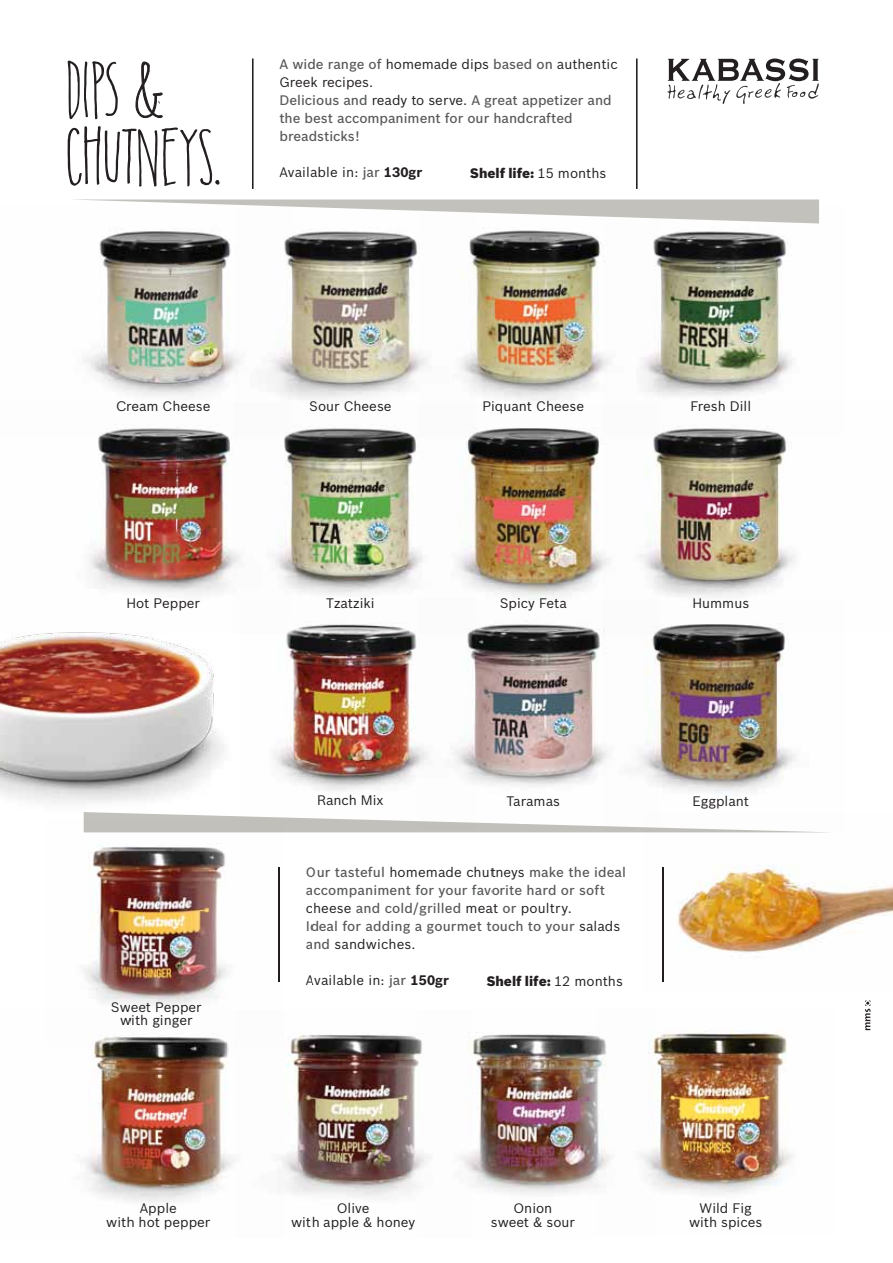
<style>
.page{position:relative;width:893px;height:1263px;background:#fff}
.page>*{position:absolute;margin:0;border:0;box-sizing:border-box;transform-origin:0 0}
.t1{font:69.9px "DK Insomniac";letter-spacing:-.07em;color:#231f20}
.t2{font:500 13.5px/18px "Bosch Sans";color:#58595b}
.t3{font:13.5px/13.5px "Bosch Sans";color:#231f20;text-align:center}
.t4{font:900 13.5px "Bosch Sans";color:#231f20}
.s1{font-family:"Amatic SC";font-size:76.65px}
.s2{font-weight:400;color:#231f20}
.s3{font-weight:500;color:#58595b}
.s4{font-weight:700}
.s5{font-weight:400}
</style>
<div class="page">
<svg style="left:84px;top:814px;width:519px;height:18px;background:#c6c4bf"></svg>
<svg style="left:865px;top:1000px;width:5px;height:30px"></svg>
<img style="left:83px;top:231px;width:151px;height:165px">
<img style="left:234px;top:231px;width:185px;height:169px">
<img style="left:419px;top:228px;width:184px;height:173px">
<img style="left:603px;top:223px;width:216px;height:173px">
<img style="left:83px;top:819px;width:201px;height:186px">
<img style="left:81px;top:1036px;width:153px;height:166px">
<img style="left:280px;top:1032px;width:137px;height:165px">
<img style="left:417px;top:1032px;width:181px;height:162px">
<img style="left:598px;top:1030px;width:195px;height:164px">
<img style="left:659px;top:426px;width:136px;height:171px">
<img style="left:603px;top:624px;width:192px;height:208px">
<img style="left:477px;top:636px;width:182px;height:193px">
<img style="left:290px;top:428px;width:127px;height:166px">
<img style="left:89px;top:428px;width:201px;height:166px">
<img style="left:417px;top:428px;width:242px;height:208px">
<img style="left:241px;top:599px;width:236px;height:231px">
<img style="left:643px;top:813px;width:250px;height:169px">
<svg style="left:135px;top:61px;width:28px;height:57px"></svg>
<svg style="left:667px;top:59px;width:152px;height:45px"></svg>
<svg style="left:74px;top:199px;width:745px;height:24px"></svg>
<hr style="left:252px;top:58px;width:2px;height:131px;background:#231f20">
<hr style="left:636px;top:58px;width:2px;height:131px;background:#231f20">
<img style="left:0;top:632px;width:224px;height:182px">
<h1 class="t1" style="left:64px;top:48px;width:102px">DIPS <span class="s1">&amp;</span></h1>
<p class="t2" style="left:279px;top:55px;width:340px">A wide range of <span class="s2">homemade dips</span> based on <span class="s2">authentic Greek recipes.<br></span>Delicious and <span class="s2">ready to serve.</span> A great appetizer and the best accompaniment for our handcrafted breadsticks!</p>
<p class="t3" style="left:279px;top:165px;width:144px">Available in: <span class="s3">jar</span> <span class="s4">130gr</span></p>
<h1 class="t1" style="left:64px;top:115px;width:160px">CHUTNEYS.</h1>
<p class="t4" style="left:470px;top:165px;width:138px">Shelf life: <span class="s5">15 months</span></p>
<p class="t3" style="left:116px;top:399px;width:96px">Cream Cheese</p>
<p class="t3" style="left:309px;top:399px;width:84px">Sour Cheese</p>
<p class="t3" style="left:482px;top:399px;width:103px">Piquant Cheese</p>
<p class="t3" style="left:690px;top:399px;width:62px">Fresh Dill</p>
<p class="t3" style="left:127px;top:596px;width:75px">Hot Pepper</p>
<p class="t3" style="left:326px;top:596px;width:50px">Tzatziki</p>
<p class="t3" style="left:500px;top:596px;width:68px">Spicy Feta</p>
<p class="t3" style="left:692px;top:596px;width:58px">Hummus</p>
<p class="t3" style="left:317px;top:793px;width:68px">Ranch Mix</p>
<p class="t3" style="left:506px;top:794px;width:55px">Taramas</p>
<p class="t3" style="left:693px;top:794px;width:58px">Eggplant</p>
<p class="t3" style="left:111px;top:1000px;width:92px">Sweet Pepper with ginger</p>
<p class="t2" style="left:306px;top:863px;width:322px">Our tasteful <span class="s2">homemade chutneys</span> make the ideal accompaniment for your favorite hard or soft <span class="s2">cheese</span> and cold/grilled <span class="s2">meat</span> or <span class="s2">poultry.<br></span>Ideal for adding a gourmet touch to your <span class="s2">salads </span>and <span class="s2">sandwiches.</span></p>
<p class="t3" style="left:306px;top:973px;width:145px">Available in: <span class="s3">jar</span> <span class="s4">150gr</span></p>
<p class="t4" style="left:487px;top:973px;width:138px">Shelf life: <span class="s5">12 months</span></p>
<p class="t3" style="left:106px;top:1202px;width:106px">Apple<br>with hot pepper</p>
<p class="t3" style="left:291px;top:1202px;width:126px">Olive<br>with apple &amp; honey</p>
<p class="t3" style="left:689px;top:1202px;width:75px">Wild Fig with spices</p>
<p class="t3" style="left:491px;top:1202px;width:86px">Onion<br>sweet &amp; sour</p>
</div>
